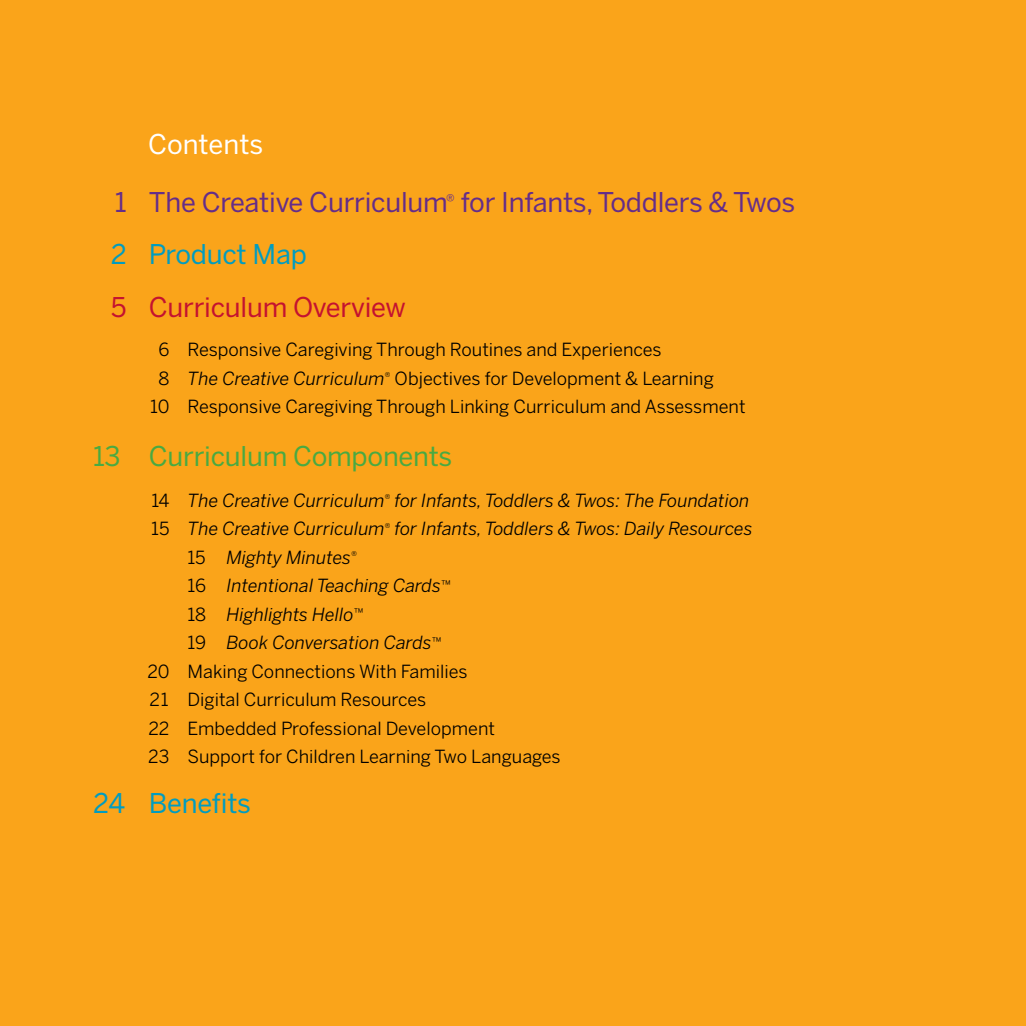
<style>
.page{position:relative;width:1026px;height:1026px;background:#faa41a}
.page>*{position:absolute;margin:0;border:0;box-sizing:border-box;transform-origin:0 0}
.t1{font:27px/52.7px "Benton Sans";letter-spacing:-.01em;color:#652d89}
.t2{font:27px "Benton Sans";letter-spacing:-.01em;color:#49aa42}
.t3{font:27px "Benton Sans";letter-spacing:-.01em;color:#c41230}
.t4{font:27px "Benton Sans";letter-spacing:-.015em;color:#009cc0}
.t5{font:27px "Benton Sans";color:#fff}
.t6{font:18px "Benton Sans";color:#000}
.t7{font:italic 18px "Benton Sans";color:#000}
.s1{color:#009cc0}
.s2{font-style:italic}
.s3{font-style:normal}
</style>
<div class="page">
<h1 class="t5" style="left:148px;top:128px;width:116px">Contents</h1>
<h1 class="t1" style="left:111px;top:175px;width:686px">1 The Creative Curriculum<sup>®</sup> for Infants, Toddlers &amp; Twos<br><span class="s1">2 Product Map</span></h1>
<h1 class="t3" style="left:111px;top:291px;width:297px">5 Curriculum Overview</h1>
<p class="t6" style="left:159px;top:339px;width:505px">6 Responsive Caregiving Through Routines and Experiences</p>
<p class="t6" style="left:159px;top:367px;width:557px">8 <span class="s2">The Creative Curriculum</span><sup>®</sup> Objectives for Development &amp; Learning</p>
<p class="t6" style="left:150px;top:396px;width:597px">10 Responsive Caregiving Through Linking Curriculum and Assessment</p>
<h1 class="t2" style="left:93px;top:440px;width:361px">13 Curriculum Components</h1>
<p class="t7" style="left:152px;top:490px;width:599px"><span class="s3">14</span> The Creative Curriculum<sup>®</sup> for Infants, Toddlers &amp; Twos: The Foundation</p>
<p class="t7" style="left:151px;top:518px;width:603px"><span class="s3">15</span> The Creative Curriculum<sup>®</sup> for Infants, Toddlers &amp; Twos: Daily Resources</p>
<p class="t7" style="left:187px;top:547px;width:171px"><span class="s3">15</span> Mighty Minutes<sup>®</sup></p>
<p class="t7" style="left:188px;top:575px;width:264px"><span class="s3">16</span> Intentional Teaching Cards<sup>™</sup></p>
<p class="t7" style="left:188px;top:604px;width:177px"><span class="s3">18</span> Highlights Hello<sup>™</sup></p>
<p class="t7" style="left:188px;top:632px;width:255px"><span class="s3">19</span> Book Conversation Cards<sup>™</sup></p>
<p class="t6" style="left:147px;top:661px;width:322px">20 Making Connections With Families</p>
<p class="t6" style="left:149px;top:689px;width:279px">21 Digital Curriculum Resources</p>
<p class="t6" style="left:148px;top:718px;width:348px">22 Embedded Professional Development</p>
<p class="t6" style="left:148px;top:746px;width:414px">23 Support for Children Learning Two Languages</p>
<h1 class="t4" style="left:93px;top:787px;width:159px">24 Benefits</h1>
</div>
